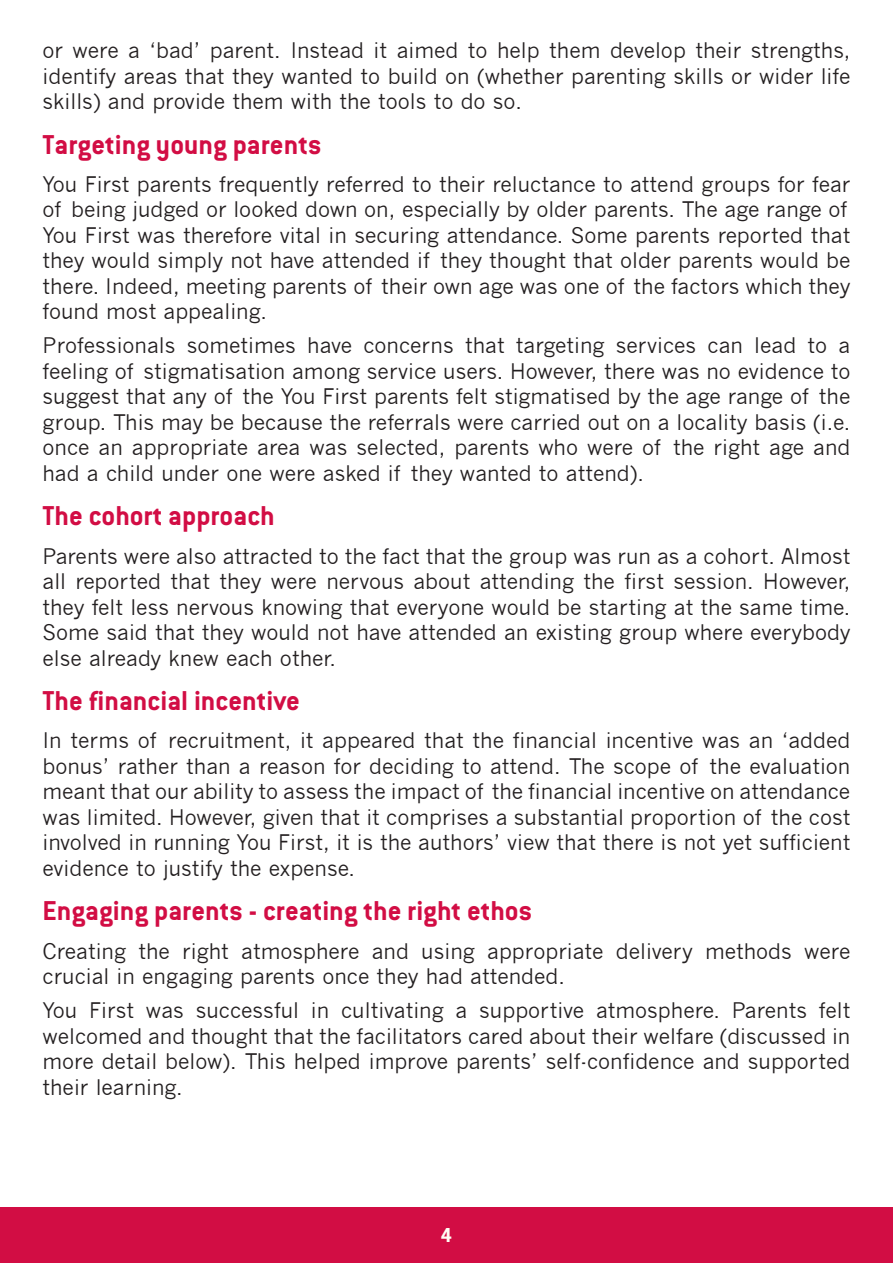
<style>
.page{position:relative;width:893px;height:1263px;background:#fff}
.page>*{position:absolute;margin:0;border:0;box-sizing:border-box;transform-origin:0 0}
.t1{font:700 30px "Conduit OSITC";color:#d20d44}
.t2{font:21px/25.5px "News Gothic";color:#231f20;text-align:justify}
.t3{font:700 18px "News Gothic";color:#fffef4}
</style>
<div class="page">
<div style="left:0;top:1208px;width:893px;height:55px;background:#d20d44"></div>
<p class="t2" style="left:43px;top:38px;width:809px">or were a ‘bad’ parent. Instead it aimed to help them develop their strengths, identify areas that they wanted to build on (whether parenting skills or wider life skills) and provide them with the tools to do so.</p>
<h1 class="t1" style="left:43px;top:126px;width:280px">Targeting young parents</h1>
<p class="t2" style="left:43px;top:172px;width:809px;text-align:left">You First parents frequently referred to their reluctance to attend groups for fear of being judged or looked down on, especially by older parents. The age range of You First was therefore vital in securing attendance. Some parents reported that they would simply not have attended if they thought that older parents would be there. Indeed, meeting parents of their own age was one of the factors which they found most appealing.</p>
<p class="t2" style="left:43px;top:333px;width:809px">Professionals sometimes have concerns that targeting services can lead to a feeling of stigmatisation among service users. However, there was no evidence to suggest that any of the You First parents felt stigmatised by the age range of the group. This may be because the referrals were carried out on a locality basis (i.e. once an appropriate area was selected, parents who were of the right age and had a child under one were asked if they wanted to attend).</p>
<h1 class="t1" style="left:43px;top:498px;width:234px">The cohort approach</h1>
<p class="t2" style="left:43px;top:543px;width:809px">Parents were also attracted to the fact that the group was run as a cohort. Almost all reported that they were nervous about attending the first session. However, they felt less nervous knowing that everyone would be starting at the same time.<br>Some said that they would not have attended an existing group where everybody else already knew each other.</p>
<h1 class="t1" style="left:43px;top:683px;width:259px">The financial incentive</h1>
<p class="t2" style="left:43px;top:728px;width:809px">In terms of recruitment, it appeared that the financial incentive was an ‘added bonus’ rather than a reason for deciding to attend. The scope of the evaluation meant that our ability to assess the impact of the financial incentive on attendance was limited. However, given that it comprises a substantial proportion of the cost involved in running You First, it is the authors’ view that there is not yet sufficient evidence to justify the expense.</p>
<h1 class="t1" style="left:43px;top:893px;width:491px">Engaging parents - creating the right ethos</h1>
<p class="t2" style="left:43px;top:938px;width:809px">Creating the right atmosphere and using appropriate delivery methods were crucial in engaging parents once they had attended.</p>
<p class="t2" style="left:43px;top:998px;width:809px">You First was successful in cultivating a supportive atmosphere. Parents felt welcomed and thought that the facilitators cared about their welfare (discussed in more detail below). This helped improve parents’ self-confidence and supported their learning.</p>
<p class="t3" style="left:441px;top:1223px;width:13px">4</p>
</div>
